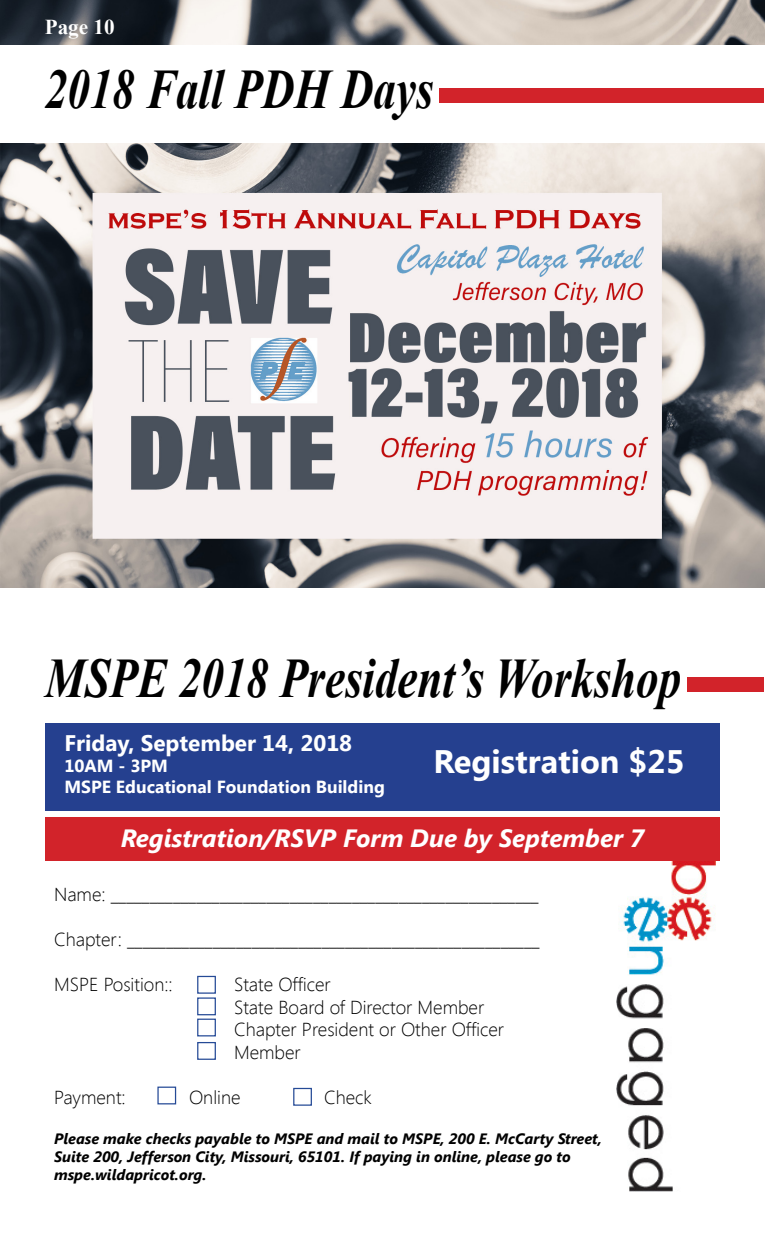
<style>
.page{position:relative;width:765px;height:1260px;background:#fff}
.page>*{position:absolute;margin:0;border:0;box-sizing:border-box;transform-origin:0 0}
.t1{font:italic 700 55.75px "Times New Roman";color:#000;scale:.81 1}
.t2{font:700 32.5px "Segoe UI";color:#fff}
.t3{font:italic 700 25px "Segoe UI";color:#fff}
.t4{font:700 22.5px "Segoe UI";color:#fff}
.t5{font:700 21.12px "Times New Roman";color:#fff}
.t6{font:300 18.75px/22.5px "Segoe UI";color:#000}
.t7{font:700 17.5px/21px "Segoe UI";color:#fff}
.t8{font:italic 700 15px/18px "Segoe UI";color:#000}
.t9{font:700 11.75px "Times New Roman";color:#fff}
</style>
<div class="page">
<img style="left:0;top:144px;width:765px;height:443px">
<div style="left:197px;top:976px;width:19px;height:18px;border:1px solid #254a96"></div>
<div style="left:197px;top:1042px;width:19px;height:18px;border:1px solid #254a96"></div>
<div style="left:197px;top:1019px;width:19px;height:17px;border:1px solid #254a96"></div>
<div style="left:197px;top:997px;width:19px;height:18px;border:1px solid #254a96"></div>
<div style="left:157px;top:1087px;width:19px;height:17px;border:1px solid #254a96"></div>
<div style="left:293px;top:1088px;width:19px;height:18px;border:1px solid #254a96"></div>
<div style="left:45px;top:818px;width:675px;height:43px;background:#d2232a"></div>
<img style="left:617px;top:861px;width:98px;height:330px">
<div style="left:45px;top:723px;width:675px;height:87px;background:#25408f"></div>
<div style="left:688px;top:678px;width:76px;height:14px;background:#d2232a"></div>
<div style="left:440px;top:89px;width:324px;height:14px;background:#d2232a"></div>
<img style="left:0;top:0;width:765px;height:45px">
<p class="t5" style="left:45px;top:12px;width:71px">Page 10</p>
<p class="t9" style="left:45px;top:27px;width:34px">Page 9</p>
<h1 class="t1" style="left:45px;top:51px;width:481px">2018 Fall PDH Days</h1>
<h1 class="t1" style="left:45px;top:640px;width:787px">MSPE 2018 President’s Workshop</h1>
<p class="t4" style="left:64px;top:727px;width:289px">Friday, September 14, 2018</p>
<p class="t7" style="left:65px;top:754px;width:322px">10AM - 3PM<br>MSPE Educational Foundation Building</p>
<h2 class="t2" style="left:433px;top:738px;width:253px">Registration $25</h2>
<h3 class="t3" style="left:121px;top:820px;width:525px">Registration/RSVP Form Due by September 7</h3>
<p class="t6" style="left:54px;top:883px;width:486px">Name: _______________________________________________________</p>
<p class="t6" style="left:54px;top:928px;width:487px">Chapter: _____________________________________________________</p>
<p class="t6" style="left:54px;top:973px;width:120px">MSPE Position::</p>
<p class="t6" style="left:234px;top:973px;width:272px">State Officer<br>State Board of Director Member<br>Chapter President or Other Officer<br>Member</p>
<p class="t6" style="left:54px;top:1085px;width:73px">Payment:</p>
<p class="t6" style="left:189px;top:1085px;width:53px">Online</p>
<p class="t6" style="left:324px;top:1085px;width:49px">Check</p>
<p class="t8" style="left:54px;top:1129px;width:549px">Please make checks payable to MSPE and mail to MSPE, 200 E. McCarty Street,<br>Suite 200, Jefferson City, Missouri, 65101. If paying in online, please go to mspe.wildapricot.org.</p>
</div>
